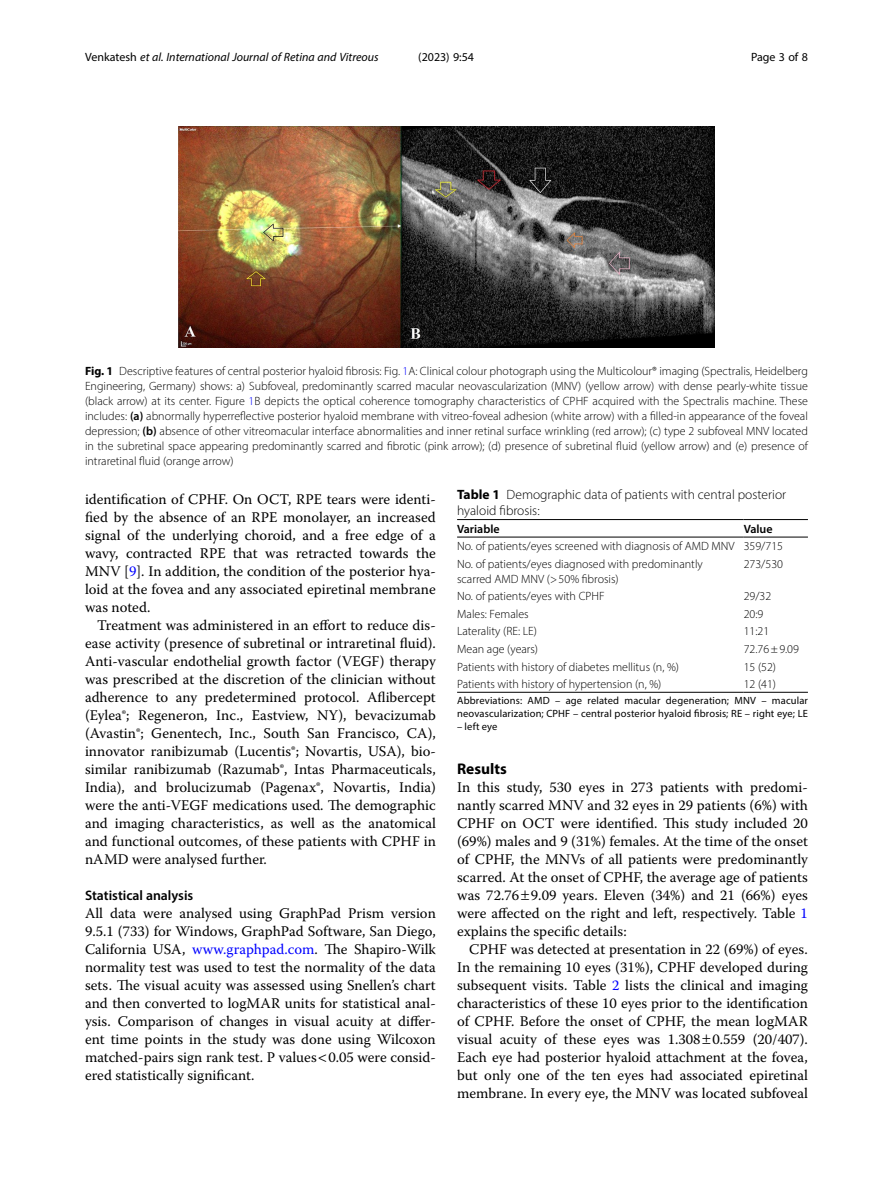
<style>
.page{position:relative;width:893px;height:1191px;background:#fff}
.page>*{position:absolute;margin:0;border:0;box-sizing:border-box;transform-origin:0 0}
.Head_1{font:700 15.45px "Myriad Pro";color:#000}
.Body_Text_Indent{font:14.7px/18px "Warnock Pro";color:#000;text-align:justify}
.Body_Text{font:14.7px/18px "Warnock Pro";color:#000;text-align:justify}
.Head_2{font:600 13.8px "Myriad Pro";color:#000}
.Table_Caption{font:300 13.5px/16.5px "Myriad Pro";color:#000}
.Figure_Caption{font:300 12px/15px "Myriad Pro";color:#000;text-align:justify}
.Table_Body{font:300 12px/15px "Myriad Pro";color:#000}
.t1{font:italic 12px "Myriad Pro";color:#000}
.t2{font:12px "Myriad Pro";color:#000}
.Table_Head{font:600 12px "Myriad Pro";color:#000}
.Table_Footnote{font:10.5px/12.8px "Myriad Pro";letter-spacing:.01em;color:#000}
.s1{font-style:normal}
.s2{font-weight:700}
.s3{color:#00f}
.s4{font-weight:600}
</style>
<div class="page">
<hr style="left:457px;top:537px;width:287px;height:1px;background:#000">
<hr style="left:744px;top:519px;width:64px;height:1px;background:#000">
<hr style="left:744px;top:537px;width:64px;height:1px;background:#000">
<hr style="left:744px;top:692px;width:64px;height:1px;background:#000">
<hr style="left:457px;top:692px;width:287px;height:1px;background:#000">
<hr style="left:457px;top:519px;width:287px;height:1px;background:#000">
<img style="left:179px;top:126px;width:535px;height:222px">
<p class="t1" style="left:85px;top:50px;width:295px"><span class="s1">Venkatesh</span> et al. International Journal of Retina and Vitreous</p>
<p class="t2" style="left:418px;top:50px;width:57px">(2023) 9:54</p>
<p class="t2" style="left:751px;top:50px;width:58px">Page 3 of 8</p>
<p class="Figure_Caption" style="left:85px;top:363px;width:724px"><span class="s2">Fig. 1</span> Descriptive features of central posterior hyaloid fibrosis: Fig. <span class="s3">1</span>A: Clinical colour photograph using the Multicolour® imaging (Spectralis, Heidelberg Engineering, Germany) shows: a) Subfoveal, predominantly scarred macular neovascularization (MNV) (yellow arrow) with dense pearly-white tissue (black arrow) at its center. Figure <span class="s3">1</span>B depicts the optical coherence tomography characteristics of CPHF acquired with the Spectralis machine. These includes: <span class="s4">(a)</span> abnormally hyperreflective posterior hyaloid membrane with vitreo-foveal adhesion (white arrow) with a filled-in appearance of the foveal depression; <span class="s4">(b)</span> absence of other vitreomacular interface abnormalities and inner retinal surface wrinkling (red arrow); (c) type 2 subfoveal MNV located in the subretinal space appearing predominantly scarred and fibrotic (pink arrow); (d) presence of subretinal fluid (yellow arrow) and (e) presence of intraretinal fluid (orange arrow)</p>
<p class="Body_Text_Indent" style="left:85px;top:490px;width:352px">identification of CPHF. On OCT, RPE tears were identi&shy;fied by the absence of an RPE monolayer, an increased signal of the underlying choroid, and a free edge of a wavy, contracted RPE that was retracted towards the MNV [<span class="s3">9</span>]. In addition, the condition of the posterior hya&shy;loid at the fovea and any associated epiretinal membrane was noted.</p>
<p class="Body_Text_Indent" style="left:85px;top:616px;width:352px;text-indent:12px">Treatment was administered in an effort to reduce dis&shy;ease activity (presence of subretinal or intraretinal fluid).<br>Anti-vascular endothelial growth factor (VEGF) therapy was prescribed at the discretion of the clinician without adherence to any predetermined protocol. Aflibercept (Eylea®; Regeneron, Inc., Eastview, NY), bevacizumab (Avastin®; Genentech, Inc., South San Francisco, CA), innovator ranibizumab (Lucentis®; Novartis, USA), bio&shy;similar ranibizumab (Razumab®, Intas Pharmaceuticals, India), and brolucizumab (Pagenax®, Novartis, India) were the anti-VEGF medications used. The demographic and imaging characteristics, as well as the anatomical and functional outcomes, of these patients with CPHF in nAMD were analysed further.</p>
<p class="Head_2" style="left:85px;top:887px;width:110px">Statistical analysis</p>
<p class="Body_Text" style="left:85px;top:904px;width:352px">All data were analysed using GraphPad Prism version 9.5.1 (733) for Windows, GraphPad Software, San Diego, California USA, <span class="s3">www.graphpad.com</span>. The Shapiro-Wilk normality test was used to test the normality of the data sets. The visual acuity was assessed using Snellen’s chart and then converted to logMAR units for statistical anal&shy;ysis. Comparison of changes in visual acuity at differ&shy;ent time points in the study was done using Wilcoxon matched-pairs sign rank test. P values 0.05 were consid&shy;ered statistically significant.</p>
<p class="Table_Caption" style="left:457px;top:486px;width:331px"><span class="s2">Table 1</span> Demographic data of patients with central posterior hyaloid fibrosis:</p>
<p class="Table_Head" style="left:457px;top:521px;width:44px">Variable</p>
<p class="Table_Head" style="left:744px;top:521px;width:30px">Value</p>
<p class="Table_Body" style="left:457px;top:539px;width:279px">No. of patients/eyes screened with diagnosis of AMD MNV</p>
<p class="Table_Body" style="left:744px;top:539px;width:41px">359/715</p>
<p class="Table_Body" style="left:457px;top:556px;width:247px">No. of patients/eyes diagnosed with predominantly scarred AMD MNV (&gt;50% fibrosis)</p>
<p class="Table_Body" style="left:744px;top:556px;width:41px">273/530</p>
<p class="Table_Body" style="left:457px;top:589px;width:149px">No. of patients/eyes with CPHF</p>
<p class="Table_Body" style="left:744px;top:589px;width:29px">29/32</p>
<p class="Table_Body" style="left:457px;top:606px;width:73px">Males: Females</p>
<p class="Table_Body" style="left:744px;top:606px;width:21px">20:9</p>
<p class="Table_Body" style="left:457px;top:624px;width:81px">Laterality (RE: LE)</p>
<p class="Table_Body" style="left:744px;top:624px;width:27px">11:21</p>
<p class="Table_Body" style="left:457px;top:641px;width:83px">Mean age (years)</p>
<p class="Table_Body" style="left:744px;top:641px;width:57px">72.76±9.09</p>
<p class="Table_Body" style="left:457px;top:659px;width:223px">Patients with history of diabetes mellitus (n, %)</p>
<p class="Table_Body" style="left:744px;top:659px;width:34px">15 (52)</p>
<p class="Table_Body" style="left:457px;top:676px;width:206px">Patients with history of hypertension (n, %)</p>
<p class="Table_Body" style="left:744px;top:676px;width:34px">12 (41)</p>
<p class="Table_Footnote" style="left:457px;top:694px;width:352px">Abbreviations: AMD – age related macular degeneration; MNV – macular neovascularization; CPHF – central posterior hyaloid fibrosis; RE – right eye; LE</p>
<p class="Table_Footnote" style="left:457px;top:720px;width:42px">– left eye</p>
<p class="Head_1" style="left:457px;top:759px;width:51px">Results</p>
<p class="Body_Text" style="left:457px;top:778px;width:352px">In this study, 530 eyes in 273 patients with predomi&shy;nantly scarred MNV and 32 eyes in 29 patients (6%) with CPHF on OCT were identified. This study included 20 (69%) males and 9 (31%) females. At the time of the onset of CPHF, the MNVs of all patients were predominantly scarred. At the onset of CPHF, the average age of patients was 72.76 9.09 years. Eleven (34%) and 21 (66%) eyes were affected on the right and left, respectively. Table <span class="s3">1 </span>explains the specific details:</p>
<p class="Body_Text_Indent" style="left:457px;top:940px;width:352px;text-indent:12px">CPHF was detected at presentation in 22 (69%) of eyes.<br>In the remaining 10 eyes (31%), CPHF developed during subsequent visits. Table <span class="s3">2</span> lists the clinical and imaging characteristics of these 10 eyes prior to the identification of CPHF. Before the onset of CPHF, the mean logMAR visual acuity of these eyes was 1.308 0.559 (20/407).<br>Each eye had posterior hyaloid attachment at the fovea, but only one of the ten eyes had associated epiretinal membrane. In every eye, the MNV was located subfoveal</p>
</div>
